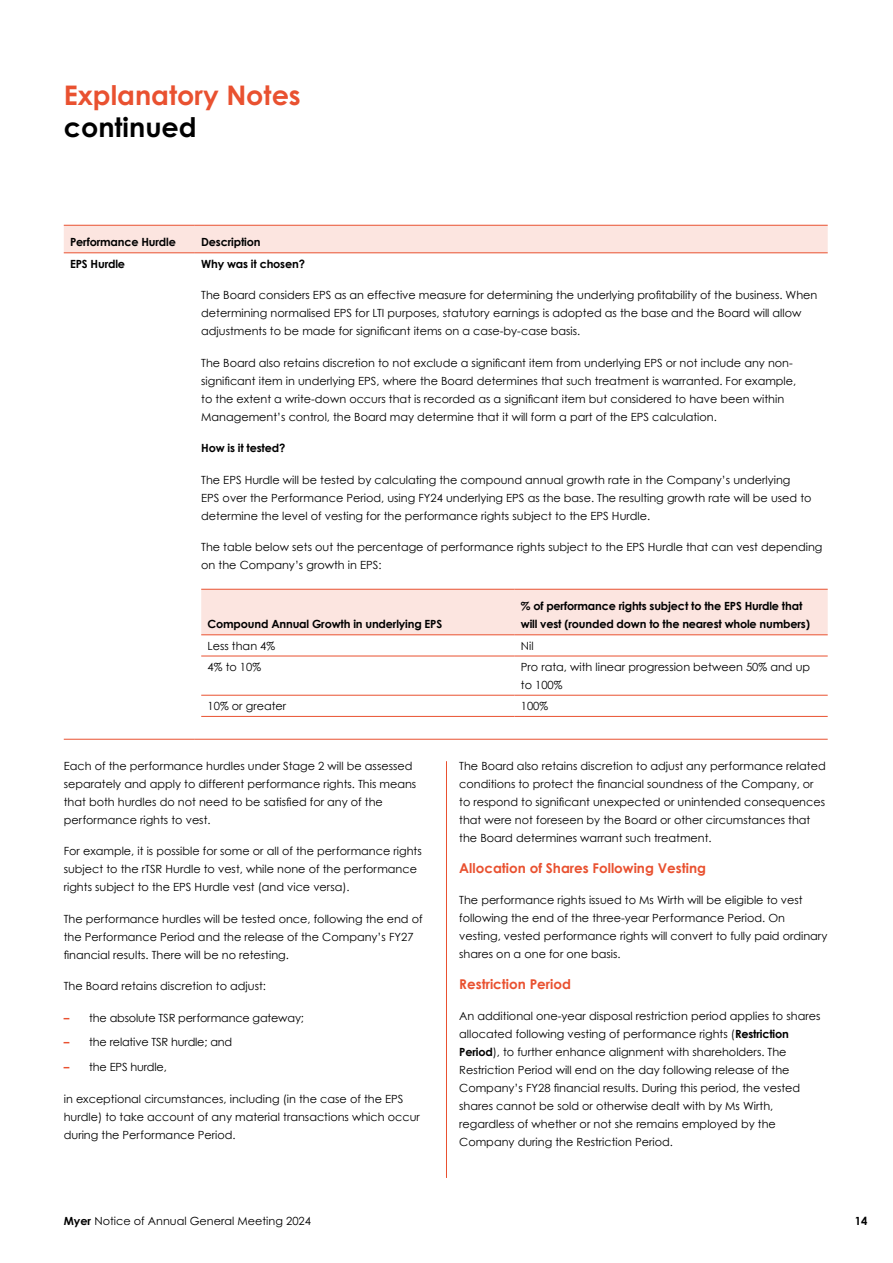
<style>
.page{position:relative;width:893px;height:1263px;background:#fff}
.page>*{position:absolute;margin:0;border:0;box-sizing:border-box;transform-origin:0 0}
.B_Heading{font:700 27px/32.4px "Century Gothic Pro";color:#e95130}
.B_Subhead{font:700 13.5px "Century Gothic";color:#e95130}
.A_Bodycopy{font:11.25px/18px "Century Gothic";color:#000}
.A_Bodycopy-2{font:700 11.25px/18px "Century Gothic";letter-spacing:-.015em;color:#000}
.t1{font:11.25px "Century Gothic Pro";color:#000}
.t2{font:700 11.25px "Century Gothic Pro";color:#000}
.s1{color:#000}
.s2{font-weight:700;color:#e95130}
.s3{font-weight:700}
</style>
<div class="page">
<div style="left:64px;top:226px;width:764px;height:26px;background:#fce5e0"></div>
<hr style="left:64px;top:739px;width:131px;height:1px;background:#e95130">
<hr style="left:195px;top:739px;width:633px;height:1px;background:#e95130">
<hr style="left:64px;top:225px;width:131px;height:1px;background:#e95130">
<hr style="left:195px;top:225px;width:633px;height:1px;background:#e95130">
<hr style="left:64px;top:252px;width:131px;height:1px;background:#e95130">
<hr style="left:195px;top:252px;width:633px;height:1px;background:#e95130">
<div style="left:201px;top:590px;width:627px;height:44px;background:#fce5e0"></div>
<hr style="left:201px;top:656px;width:313px;height:1px;background:#e95130">
<hr style="left:514px;top:656px;width:314px;height:1px;background:#e95130">
<hr style="left:201px;top:695px;width:313px;height:1px;background:#e95130">
<hr style="left:514px;top:695px;width:314px;height:1px;background:#e95130">
<hr style="left:201px;top:716px;width:313px;height:1px;background:#e95130">
<hr style="left:514px;top:716px;width:314px;height:1px;background:#e95130">
<hr style="left:201px;top:589px;width:313px;height:1px;background:#e95130">
<hr style="left:514px;top:589px;width:314px;height:1px;background:#e95130">
<hr style="left:201px;top:634px;width:313px;height:1px;background:#e95130">
<hr style="left:514px;top:634px;width:314px;height:1px;background:#e95130">
<hr style="left:446px;top:761px;width:1px;height:417px;background:#e95130">
<p class="B_Heading" style="left:64px;top:79px;width:239px">Explanatory Notes <span class="s1">continued</span></p>
<p class="A_Bodycopy-2" style="left:70px;top:233px;width:107px">Performance Hurdle</p>
<p class="A_Bodycopy-2" style="left:201px;top:233px;width:61px">Description</p>
<p class="A_Bodycopy-2" style="left:70px;top:254px;width:56px">EPS Hurdle</p>
<p class="A_Bodycopy-2" style="left:201px;top:254px;width:105px">Why was it chosen?</p>
<p class="A_Bodycopy" style="left:201px;top:286px;width:618px">The Board considers EPS as an effective measure for determining the underlying profitability of the business. When determining normalised EPS for LTI purposes, statutory earnings is adopted as the base and the Board will allow adjustments to be made for significant items on a case-by-case basis.</p>
<p class="A_Bodycopy" style="left:201px;top:354px;width:596px">The Board also retains discretion to not exclude a significant item from underlying EPS or not include any non&shy;significant item in underlying EPS, where the Board determines that such treatment is warranted. For example, to the extent a write-down occurs that is recorded as a significant item but considered to have been within Management’s control, the Board may determine that it will form a part of the EPS calculation.</p>
<p class="A_Bodycopy-2" style="left:201px;top:439px;width:86px">How is it tested?</p>
<p class="A_Bodycopy" style="left:201px;top:471px;width:612px">The EPS Hurdle will be tested by calculating the compound annual growth rate in the Company’s underlying<br>EPS over the Performance Period, using FY24 underlying EPS as the base. The resulting growth rate will be used to determine the level of vesting for the performance rights subject to the EPS Hurdle.</p>
<p class="A_Bodycopy" style="left:201px;top:538px;width:623px">The table below sets out the percentage of performance rights subject to the EPS Hurdle that can vest depending on the Company’s growth in EPS:</p>
<p class="A_Bodycopy-2" style="left:208px;top:615px;width:236px">Compound Annual Growth in underlying EPS</p>
<p class="A_Bodycopy-2" style="left:521px;top:597px;width:291px">% of performance rights subject to the EPS Hurdle that will vest (rounded down to the nearest whole numbers)</p>
<p class="A_Bodycopy" style="left:208px;top:636px;width:69px">Less than 4%</p>
<p class="A_Bodycopy" style="left:521px;top:636px;width:14px">Nil</p>
<p class="A_Bodycopy" style="left:208px;top:658px;width:55px">4% to 10%</p>
<p class="A_Bodycopy" style="left:521px;top:658px;width:291px">Pro rata, with linear progression between 50% and up to 100%</p>
<p class="A_Bodycopy" style="left:208px;top:697px;width:80px">10% or greater</p>
<p class="A_Bodycopy" style="left:521px;top:697px;width:29px">100%</p>
<p class="A_Bodycopy" style="left:64px;top:756px;width:354px">Each of the performance hurdles under Stage 2 will be assessed separately and apply to different performance rights. This means that both hurdles do not need to be satisfied for any of the performance rights to vest.</p>
<p class="A_Bodycopy" style="left:64px;top:842px;width:359px">For example, it is possible for some or all of the performance rights subject to the rTSR Hurdle to vest, while none of the performance rights subject to the EPS Hurdle vest (and vice versa).</p>
<p class="A_Bodycopy" style="left:64px;top:909px;width:360px">The performance hurdles will be tested once, following the end of the Performance Period and the release of the Company’s FY27 financial results. There will be no retesting.</p>
<p class="A_Bodycopy" style="left:64px;top:977px;width:204px">The Board retains discretion to adjust:</p>
<p class="A_Bodycopy" style="left:64px;top:1008px;width:242px"><span class="s2">–</span> the absolute TSR performance gateway;</p>
<p class="A_Bodycopy" style="left:64px;top:1033px;width:170px"><span class="s2">–</span> the relative TSR hurdle; and</p>
<p class="A_Bodycopy" style="left:64px;top:1058px;width:105px"><span class="s2">–</span> the EPS hurdle,</p>
<p class="A_Bodycopy" style="left:64px;top:1089px;width:358px">in exceptional circumstances, including (in the case of the EPS hurdle) to take account of any material transactions which occur during the Performance Period.</p>
<p class="A_Bodycopy" style="left:459px;top:756px;width:368px">The Board also retains discretion to adjust any performance related conditions to protect the financial soundness of the Company, or to respond to significant unexpected or unintended consequences that were not foreseen by the Board or other circumstances that the Board determines warrant such treatment.</p>
<p class="B_Subhead" style="left:459px;top:860px;width:248px">Allocation of Shares Following Vesting</p>
<p class="A_Bodycopy" style="left:459px;top:891px;width:370px">The performance rights issued to Ms Wirth will be eligible to vest following the end of the three-year Performance Period. On vesting, vested performance rights will convert to fully paid ordinary shares on a one for one basis.</p>
<p class="B_Subhead" style="left:459px;top:976px;width:113px">Restriction Period</p>
<p class="A_Bodycopy" style="left:459px;top:1007px;width:363px">An additional one-year disposal restriction period applies to shares allocated following vesting of performance rights (<span class="s3">Restriction Period</span>), to further enhance alignment with shareholders. The Restriction Period will end on the day following release of the Company’s FY28 financial results. During this period, the vested shares cannot be sold or otherwise dealt with by Ms Wirth, regardless of whether or not she remains employed by the Company during the Restriction Period.</p>
<p class="t1" style="left:64px;top:1214px;width:249px"><span class="s3">Myer</span> Notice of Annual General Meeting 2024</p>
<p class="t2" style="left:855px;top:1213px;width:14px">14</p>
</div>
